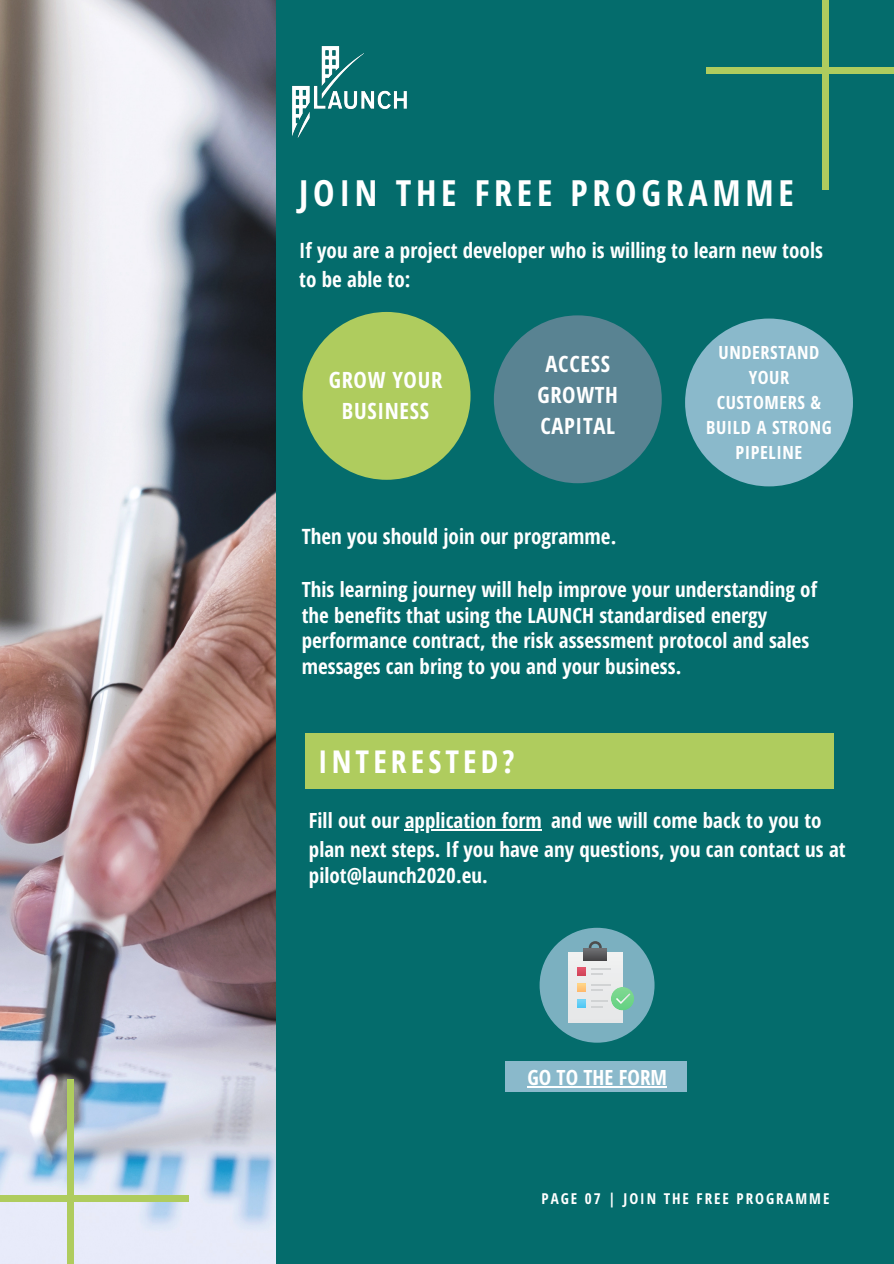
<style>
.page{position:relative;width:894px;height:1264px;background:#fff}
.page>*{position:absolute;margin:0;border:0;box-sizing:border-box;transform-origin:0 0}
.t1{font:700 36px "Open Sans Hebrew Condensed";letter-spacing:.13em;color:#fff}
.t2{font:700 31.5px "Open Sans Hebrew Condensed";letter-spacing:.13em;color:#fff}
.t3{font:700 22.5px/30.9px "Open Sans Hebrew Condensed";letter-spacing:.03em;color:#fff;text-align:center}
.t4{font:700 21px/25.7px "Open Sans Hebrew Condensed";letter-spacing:.005em;color:#fff}
.t5{font:700 21px/29.2px "Open Sans Condensed";letter-spacing:.005em;color:#fff}
.t6{font:700 18.3px/25px "Open Sans Hebrew Condensed";letter-spacing:.03em;color:#fff;text-align:center}
.t7{font:700 15px "Open Sans Hebrew Condensed";letter-spacing:.13em;color:#fff}
</style>
<div class="page">
<div style="left:0;top:0;width:893px;height:1263px;background:#046c6c"></div>
<img style="left:0;top:0;width:275px;height:1263px">
<div style="left:821px;top:0;width:7px;height:189px;background:#afcc5e"></div>
<div style="left:706px;top:68px;width:187px;height:6px;background:#afcc5e"></div>
<div style="left:67px;top:1079px;width:6px;height:184px;background:#afcc5e"></div>
<div style="left:0;top:1194px;width:189px;height:7px;background:#afcc5e"></div>
<img style="left:292px;top:46px;width:115px;height:91px">
<div style="left:302px;top:312px;width:168px;height:168px;background:#afcc5e;border-radius:50%"></div>
<div style="left:493px;top:315px;width:168px;height:168px;background:#598392;border-radius:50%"></div>
<div style="left:685px;top:318px;width:167px;height:168px;background:#8ab9cb;border-radius:50%"></div>
<div style="left:305px;top:733px;width:528px;height:56px;background:#afcc5e"></div>
<div style="left:539px;top:927px;width:115px;height:115px;background:#7bb0c0;border-radius:50%"></div>
<svg style="left:588px;top:941px;width:13px;height:8px"></svg>
<div style="left:568px;top:952px;width:54px;height:70px;background:#ebecec"></div>
<svg style="left:583px;top:949px;width:23px;height:11px"></svg>
<svg style="left:591px;top:968px;width:19px;height:6px"></svg>
<div style="left:577px;top:967px;width:8px;height:8px;background:#db4e64"></div>
<div style="left:577px;top:983px;width:8px;height:8px;background:#ffc97c"></div>
<svg style="left:577px;top:999px;width:8px;height:8px"></svg>
<svg style="left:610px;top:986px;width:24px;height:24px"></svg>
<svg style="left:591px;top:984px;width:39px;height:23px"></svg>
<div style="left:505px;top:1061px;width:181px;height:30px;background:#8ab9cb"></div>
<hr style="left:404px;top:829px;width:138px;height:1px;background:#fff">
<hr style="left:527px;top:1086px;width:140px;height:1px;background:#fff">
<h1 class="t1" style="left:299px;top:167px;width:496px">JOIN THE FREE PROGRAMME</h1>
<p class="t5" style="left:299px;top:235px;width:525px">If you are a project developer who is willing to learn new tools to be able to:</p>
<p class="t3" style="left:329px;top:364px;width:115px">GROW YOUR<br>BUSINESS</p>
<p class="t3" style="left:537px;top:348px;width:82px">ACCESS<br>GROWTH<br>CAPITAL</p>
<p class="t6" style="left:706px;top:339px;width:127px">UNDERSTAND<br>YOUR<br>CUSTOMERS &amp;<br>BUILD A STRONG<br>PIPELINE</p>
<p class="t5" style="left:301px;top:521px;width:316px">Then you should join our programme.</p>
<p class="t4" style="left:301px;top:576px;width:516px">This learning journey will help improve your understanding of the benefits that using the LAUNCH standardised energy performance contract, the risk assessment protocol and sales messages can bring to you and your business.</p>
<h2 class="t2" style="left:318px;top:739px;width:198px">INTERESTED?</h2>
<p class="t4" style="left:309px;top:805px;width:538px;line-height:29.2px">Fill out our application form and we will come back to you to plan next steps. If you have any questions, you can contact us at</p>
<p class="t4" style="left:309px;top:861px;width:180px">pilot@launch2020.eu.</p>
<p class="t4" style="left:527px;top:1063px;width:141px">GO TO THE FORM</p>
<p class="t7" style="left:541px;top:1187px;width:289px">PAGE 07 | JOIN THE FREE PROGRAMME</p>
</div>
